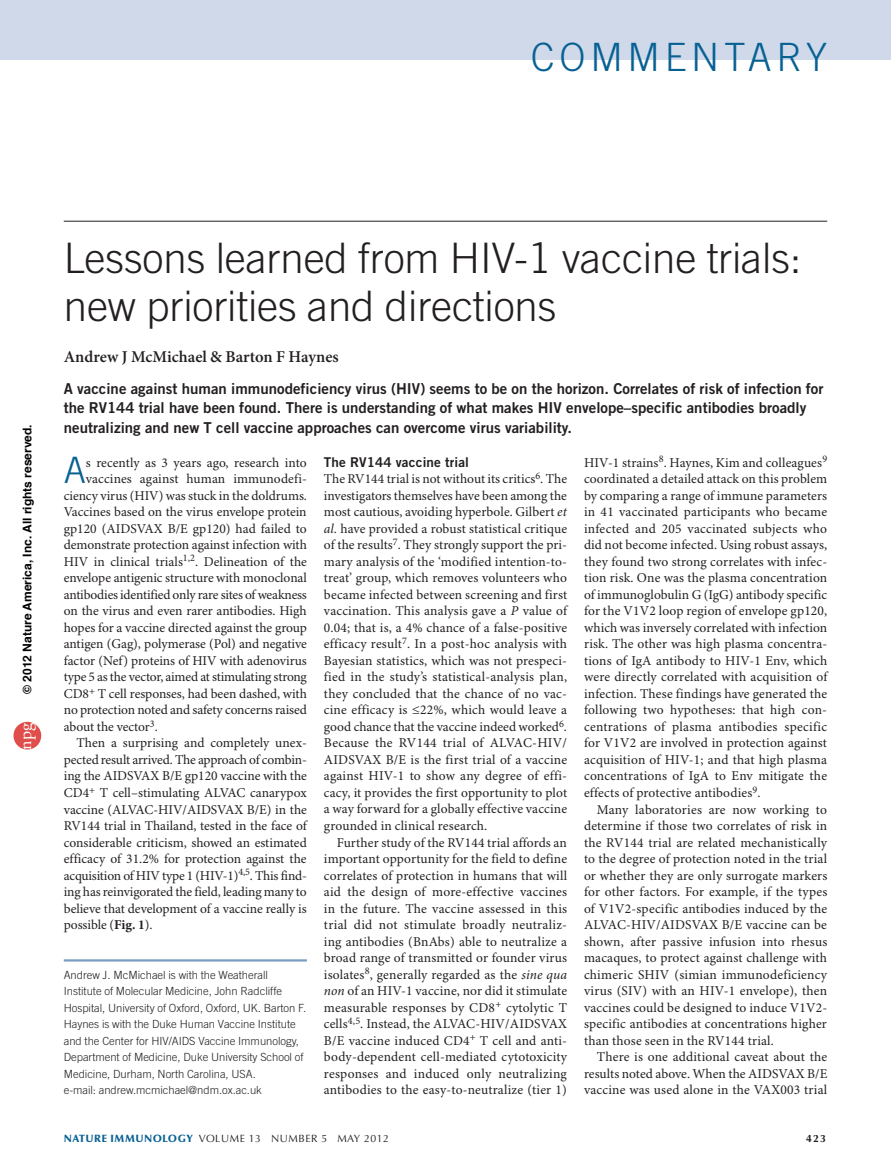
<style>
.page{position:relative;width:891px;height:1175px;background:#fff}
.page>*{position:absolute;margin:0;border:0;box-sizing:border-box;transform-origin:0 0}
.t1{font:300 42px/48px "Trade Gothic LT Std";letter-spacing:-.005em;color:#231f20}
.t2{font:300 39px "Trade Gothic LT Std";color:#086193}
.t3{font:300 36.3px "Trade Gothic LT Std";color:#086193}
.t4{font:18px "Adobe Garamond Pro";color:#fff}
.t5{font:600 16.5px "Minion Pro";color:#231f20}
.t6{font:15px/19.5px "Trade Gothic LT Std Bd 2";color:#231f20}
.t7{font:13.5px/16.5px "Minion Pro";letter-spacing:-.005em;color:#231f20;text-align:justify}
.t8{font:13.5px "Trade Gothic LT Std Bd 2";letter-spacing:.01em;color:#231f20}
.t9{font:700 12px "Helvetica";color:#000}
.t10{font:300 11.25px/16.5px "Trade Gothic LT Std";letter-spacing:-.005em;color:#231f20}
.t11{font:10.5px "Optima LT Std";letter-spacing:.05em;color:#231f20}
.t12{font:700 10.5px "Optima LT Std";color:#231f20}
.s1{font-weight:700}
.s2{font-style:italic}
.s3{font-weight:900;color:#086193}
</style>
<div class="page">
<hr style="left:64px;top:221px;width:763px;height:1px;background:#231f20">
<div style="left:0;top:0;width:891px;height:60px;background:#cfd9e9"></div>
<hr style="left:64px;top:959px;width:243px;height:2px;background:#789dc1">
<div style="left:14px;top:722px;width:27px;height:27px;background:#df4e4a;border-radius:50%"></div>
<h2 class="t2" style="left:531px;top:34px;width:32px">comm</h2>
<h2 class="t2" style="left:665px;top:34px;width:164px">entary</h2>
<p class="t9" style="left:22px;top:693px;width:271px;rotate:-90deg">© 2012 Nature America, Inc. All rights reserved.</p>
<h3 class="t4" style="left:15px;top:749px;width:28px;rotate:-90deg">npg</h3>
<h1 class="t1" style="left:64px;top:233px;width:739px">Lessons learned from HIV-1 vaccine trials: new priorities and directions</h1>
<p class="t5" style="left:64px;top:346px;width:277px">Andrew J McMichael &amp; Barton F Haynes</p>
<p class="t6" style="left:64px;top:378px;width:761px">A vaccine against human immunodeficiency virus (HIV) seems to be on the horizon. Correlates of risk of infection for the RV144 trial have been found. There is understanding of what makes HIV envelope–specific antibodies broadly neutralizing and new T cell vaccine approaches can overcome virus variability.</p>
<h3 class="t3" style="left:64px;top:449px;width:24px">A</h3>
<p class="t7" style="left:86px;top:455px;width:222px">s recently as 3 years ago, research into</p>
<p class="t7" style="left:86px;top:471px;width:223px">vaccines against human immunodefi-</p>
<p class="t7" style="left:64px;top:488px;width:245px">ciency virus (HIV) was stuck in the doldrums.</p>
<p class="t7" style="left:64px;top:504px;width:244px">Vaccines based on the virus envelope protein</p>
<p class="t7" style="left:64px;top:521px;width:245px">gp120 (AIDSVAX B/E gp120) had failed to</p>
<p class="t7" style="left:64px;top:537px;width:245px">demonstrate protection against infection with</p>
<p class="t7" style="left:64px;top:554px;width:245px">HIV in clinical trials<sup>1,2</sup>. Delineation of the</p>
<p class="t7" style="left:64px;top:570px;width:245px">envelope antigenic structure with monoclonal</p>
<p class="t7" style="left:64px;top:587px;width:245px">antibodies identified only rare sites of weakness</p>
<p class="t7" style="left:64px;top:603px;width:244px">on the virus and even rarer antibodies. High</p>
<p class="t7" style="left:64px;top:620px;width:245px">hopes for a vaccine directed against the group</p>
<p class="t7" style="left:64px;top:636px;width:245px">antigen (Gag), polymerase (Pol) and negative</p>
<p class="t7" style="left:64px;top:653px;width:245px">factor (Nef) proteins of HIV with adenovirus</p>
<p class="t7" style="left:64px;top:669px;width:245px">type 5 as the vector, aimed at stimulating strong</p>
<p class="t7" style="left:64px;top:686px;width:245px">CD8<sup>+</sup> T cell responses, had been dashed, with</p>
<p class="t7" style="left:64px;top:702px;width:245px">no protection noted and safety concerns raised</p>
<p class="t7" style="left:64px;top:719px;width:96px">about the vector<sup>3</sup>.</p>
<p class="t7" style="left:77px;top:735px;width:232px">Then a surprising and completely unex-</p>
<p class="t7" style="left:64px;top:752px;width:245px">pected result arrived. The approach of combin-</p>
<p class="t7" style="left:64px;top:768px;width:245px">ing the AIDSVAX B/E gp120 vaccine with the</p>
<p class="t7" style="left:64px;top:785px;width:245px">CD4<sup>+</sup> T cell–stimulating ALVAC canarypox</p>
<p class="t7" style="left:64px;top:801px;width:245px">vaccine (ALVAC-HIV/AIDSVAX B/E) in the</p>
<p class="t7" style="left:64px;top:818px;width:245px">RV144 trial in Thailand, tested in the face of</p>
<p class="t7" style="left:64px;top:834px;width:245px">considerable criticism, showed an estimated</p>
<p class="t7" style="left:64px;top:851px;width:244px">efficacy of 31.2% for protection against the</p>
<p class="t7" style="left:64px;top:867px;width:245px">acquisition of HIV type 1 (HIV-1)<sup>4,5</sup>. This find-</p>
<p class="t7" style="left:64px;top:884px;width:244px">ing has reinvigorated the field, leading many to</p>
<p class="t7" style="left:64px;top:900px;width:244px">believe that development of a vaccine really is</p>
<p class="t7" style="left:64px;top:917px;width:90px">possible (<span class="s1">Fig. 1</span>).</p>
<p class="t10" style="left:64px;top:966px;width:244px">Andrew J. McMichael is with the Weatherall Institute of Molecular Medicine, John Radcliffe Hospital, University of Oxford, Oxford, UK. Barton F.<br>Haynes is with the Duke Human Vaccine Institute and the Center for HIV/AIDS Vaccine Immunology, Department of Medicine, Duke University School of Medicine, Durham, North Carolina, USA.<br>e-mail: andrew.mcmichael@ndm.ox.ac.uk</p>
<p class="t8" style="left:324px;top:453px;width:147px">The RV144 vaccine trial</p>
<p class="t7" style="left:324px;top:471px;width:245px">The RV144 trial is not without its critics<sup>6</sup>. The investigators themselves have been among the most cautious, avoiding hyperbole. Gilbert <span class="s2">et al.</span> have provided a robust statistical critique of the results<sup>7</sup>. They strongly support the pri&shy;mary analysis of the ‘modified intention-to&shy;treat’ group, which removes volunteers who became infected between screening and first vaccination. This analysis gave a <span class="s2">P</span> value of 0.04; that is, a 4% chance of a false-positive efficacy result<sup>7</sup>. In a post-hoc analysis with Bayesian statistics, which was not prespeci&shy;fied in the study’s statistical-analysis plan, they concluded that the chance of no vac&shy;cine efficacy is ≤22%, which would leave a good chance that the vaccine indeed worked<sup>6</sup>.<br>Because the RV144 trial of ALVAC-HIV/ AIDSVAX B/E is the first trial of a vaccine against HIV-1 to show any degree of effi&shy;cacy, it provides the first opportunity to plot a way forward for a globally effective vaccine grounded in clinical research.</p>
<p class="t7" style="left:324px;top:834px;width:245px;text-indent:13px">Further study of the RV144 trial affords an important opportunity for the field to define correlates of protection in humans that will aid the design of more-effective vaccines in the future. The vaccine assessed in this trial did not stimulate broadly neutraliz&shy;ing antibodies (BnAbs) able to neutralize a broad range of transmitted or founder virus isolates<sup>8</sup>, generally regarded as the <span class="s2">sine qua non</span> of an HIV-1 vaccine, nor did it stimulate measurable responses by CD8<sup>+</sup> cytolytic T cells<sup>4,5</sup>. Instead, the ALVAC-HIV/AIDSVAX B/E vaccine induced CD4<sup>+</sup> T cell and anti&shy;body-dependent cell-mediated cytotoxicity responses and induced only neutralizing antibodies to the easy-to-neutralize (tier 1)</p>
<p class="t7" style="left:584px;top:455px;width:245px">HIV-1 strains<sup>8</sup>. Haynes, Kim and colleagues<sup>9 </sup>coordinated a detailed attack on this problem by comparing a range of immune parameters in 41 vaccinated participants who became infected and 205 vaccinated subjects who did not become infected. Using robust assays, they found two strong correlates with infec&shy;tion risk. One was the plasma concentration of immunoglobulin G (IgG) antibody specific for the V1V2 loop region of envelope gp120, which was inversely correlated with infection risk. The other was high plasma concentra&shy;tions of IgA antibody to HIV-1 Env, which were directly correlated with acquisition of infection. These findings have generated the following two hypotheses: that high con&shy;centrations of plasma antibodies specific for V1V2 are involved in protection against acquisition of HIV-1; and that high plasma concentrations of IgA to Env mitigate the effects of protective antibodies<sup>9</sup>.</p>
<p class="t7" style="left:584px;top:801px;width:245px;text-indent:13px">Many laboratories are now working to determine if those two correlates of risk in the RV144 trial are related mechanistically to the degree of protection noted in the trial or whether they are only surrogate markers for other factors. For example, if the types of V1V2-specific antibodies induced by the ALVAC-HIV/AIDSVAX B/E vaccine can be shown, after passive infusion into rhesus macaques, to protect against challenge with chimeric SHIV (simian immunodeficiency virus (SIV) with an HIV-1 envelope), then vaccines could be designed to induce V1V2- specific antibodies at concentrations higher than those seen in the RV144 trial.</p>
<p class="t7" style="left:584px;top:1049px;width:245px;text-indent:13px">There is one additional caveat about the results noted above. When the AIDSVAX B/E vaccine was used alone in the VAX003 trial</p>
<p class="t11" style="left:64px;top:1132px;width:327px"><span class="s3">NATURE IMMUNOLOGY</span> VOLUME 13 NUMBER 5 MAY 2012</p>
<p class="t12" style="left:806px;top:1132px;width:21px">423</p>
</div>
